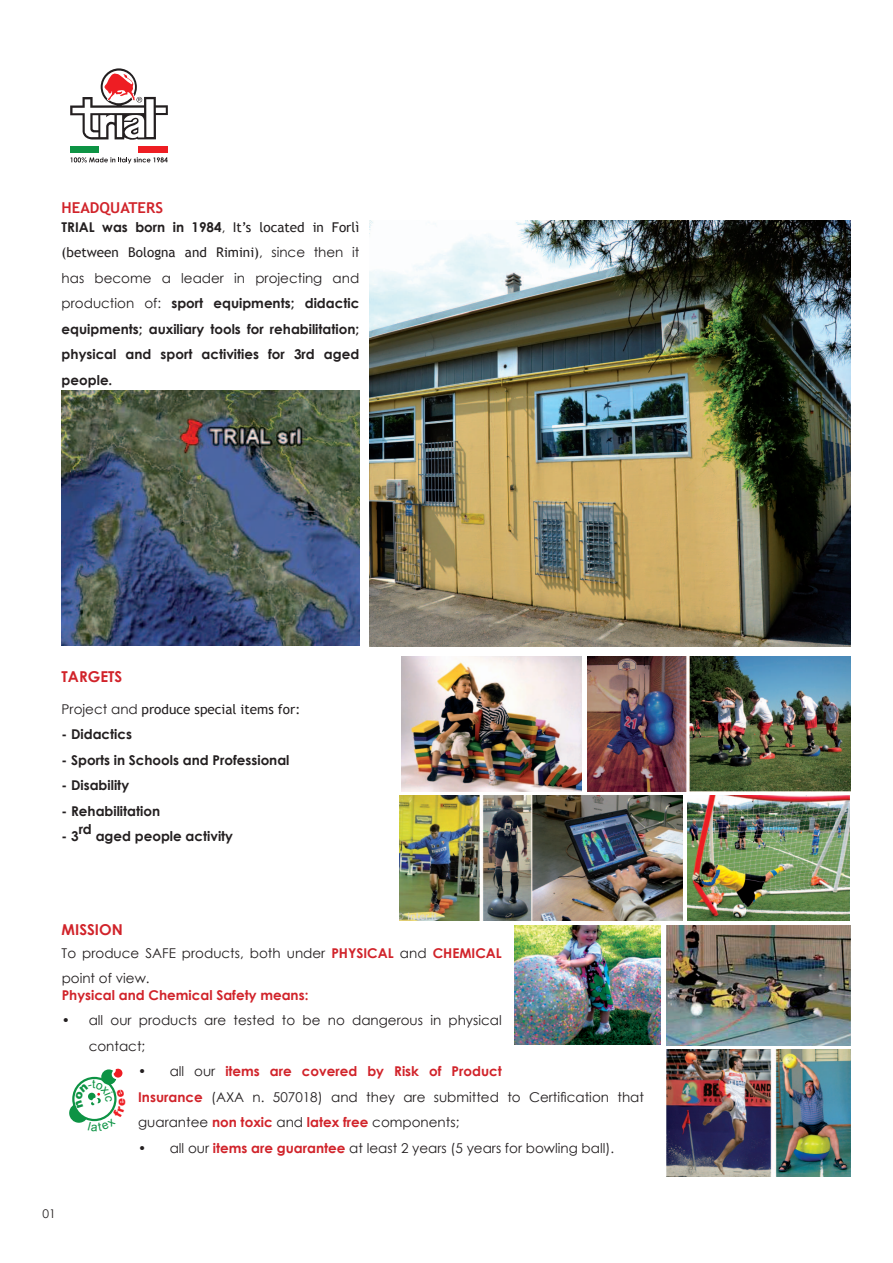
<style>
.page{position:relative;width:893px;height:1263px;background:#fff}
.page>*{position:absolute;margin:0;border:0;box-sizing:border-box;transform-origin:0 0}
.t1{font:700 15px "Century Gothic";color:#d1232a}
.t2{font:700 15px "Trebuchet MS";color:#d1232a}
.t3{font:13.5px/25.5px "Century Gothic";color:#231f20}
.t4{font:700 13.5px/25.5px "Century Gothic";color:#231f20;text-align:justify}
.t5{font:13.5px "Trebuchet MS";color:#231f20}
.t6{font:700 13.5px "Century Gothic";color:#d1232a}
.t7{font:12px "Century Gothic";color:#231f20}
.t8{font:900 11.85px "Arial";color:#ee1d23}
.s1{font-weight:400}
.s2{font-family:"Trebuchet MS";font-weight:400}
.s3{font-family:"Century Gothic"}
.s4{font-weight:700;color:#d1232a}
</style>
<div class="page">
<img style="left:62px;top:391px;width:297px;height:255px">
<img style="left:370px;top:221px;width:480px;height:426px">
<img style="left:401px;top:657px;width:180px;height:134px">
<img style="left:666px;top:925px;width:184px;height:120px">
<img style="left:588px;top:657px;width:262px;height:134px">
<img style="left:666px;top:1050px;width:184px;height:126px">
<img style="left:514px;top:925px;width:146px;height:119px">
<img style="left:688px;top:795px;width:161px;height:126px">
<img style="left:400px;top:795px;width:283px;height:126px">
<svg style="left:70px;top:68px;width:98px;height:72px"></svg>
<div style="left:70px;top:147px;width:29px;height:6px;background:#0d9344"></div>
<div style="left:139px;top:147px;width:29px;height:6px;background:#ee1d23"></div>
<svg style="left:70px;top:157px;width:98px;height:7px"></svg>
<div style="left:69px;top:1103px;width:20px;height:20px;background:#0d9344;border-radius:50%"></div>
<div style="left:72px;top:1077px;width:45px;height:44px;border:2px solid #0d9344;border-radius:50%"></div>
<svg style="left:75px;top:1069px;width:48px;height:54px"></svg>
<p class="t2" style="left:62px;top:198px;width:103px">HEADQUATERS</p>
<p class="t4" style="left:62px;top:213px;width:299px">Trial was born in 1984<span class="s1">,</span> <span class="s2">It’s located in Forlì</span></p>
<p class="t5" style="left:62px;top:244px;width:299px">(between Bologna and Rimini)<span class="s3">, since then it</span></p>
<p class="t4" style="left:62px;top:264px;width:299px"><span class="s1">has become a leader in projecting and production of:</span> sport equipments; didactic equipments; auxiliary tools for rehabilitation; physical and sport activities for 3rd aged people.</p>
<p class="t1" style="left:62px;top:665px;width:62px">TARGETS</p>
<p class="t5" style="left:62px;top:701px;width:240px"><span class="s3">Project and</span> produce special items for:</p>
<p class="t4" style="left:62px;top:721px;width:72px">- Didactics</p>
<p class="t4" style="left:62px;top:746px;width:229px">- Sports in Schools and Professional</p>
<p class="t4" style="left:62px;top:772px;width:69px">- Disability</p>
<p class="t4" style="left:62px;top:797px;width:100px">- Rehabilitation</p>
<p class="t4" style="left:62px;top:823px;width:19px">- 3</p>
<p class="t4" style="left:79px;top:815px;width:15px">rd</p>
<p class="t4" style="left:96px;top:823px;width:139px">aged people activity</p>
<p class="t1" style="left:62px;top:918px;width:63px">MISSION</p>
<p class="t3" style="left:62px;top:940px;width:433px">To produce SAFE products, both under <span class="s4">PHYSICAL</span> and <span class="s4">CHEMICAL </span>point of view.</p>
<p class="t6" style="left:62px;top:984px;width:248px">Physical and Chemical Safety means:</p>
<p class="t3" style="left:89px;top:1007px;width:415px;text-indent:-27px">• all our products are tested to be no dangerous in physical contact;</p>
<p class="t3" style="left:138px;top:1058px;width:507px">• all our <span class="s4">items are covered by Risk of Product<br>Insurance</span> (AXA n. 507018) and they are submitted to Certification that guarantee <span class="s4">non toxic</span> and <span class="s4">latex free</span> components;</p>
<p class="t3" style="left:138px;top:1135px;width:477px">• all our <span class="s4">items are guarantee</span> at least 2 years (5 years for bowling ball).</p>
<p class="t8" style="left:112px;top:1106px;width:9px;rotate:-90deg">e</p>
<p class="t7" style="left:43px;top:1205px;width:15px">01</p>
</div>
